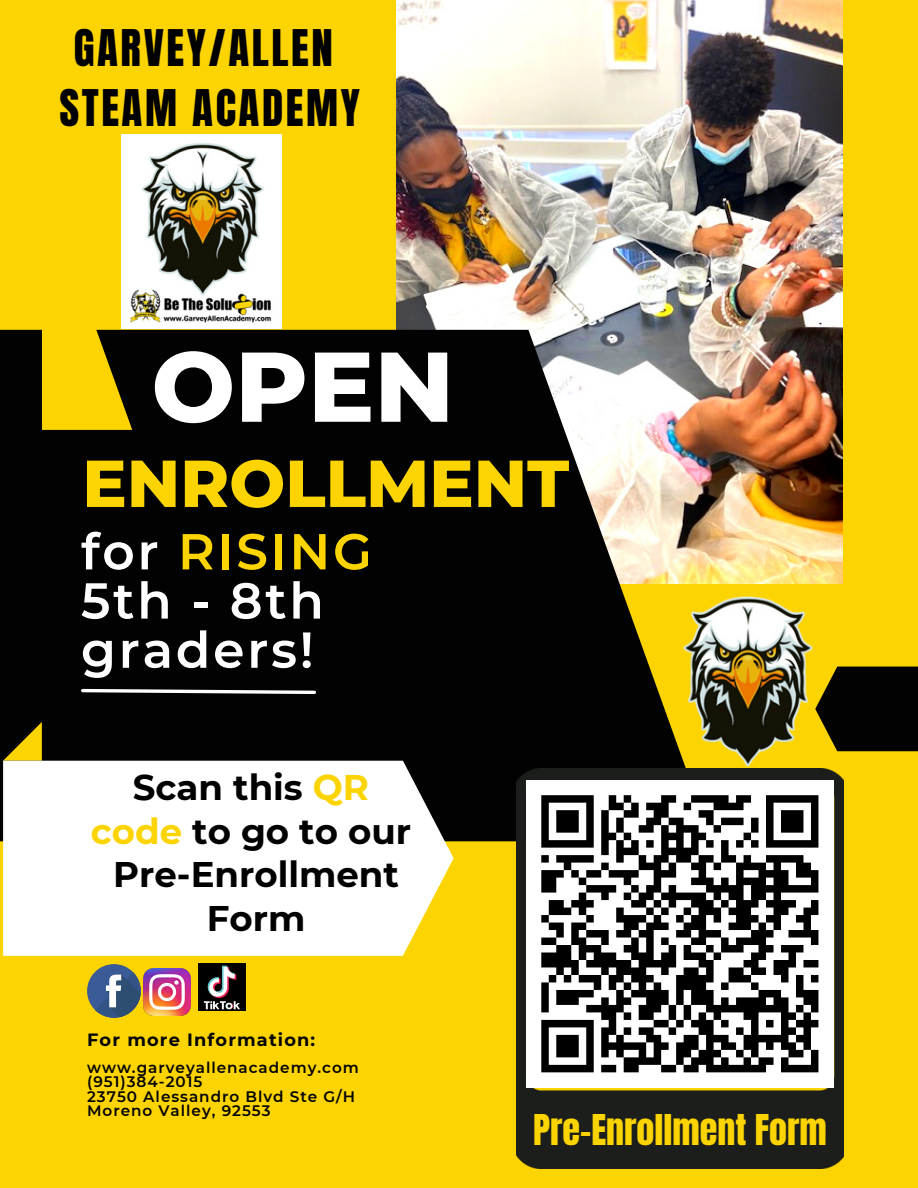
<style>
.page{position:relative;width:918px;height:1188px;background:#fcd401}
.page>*{position:absolute;margin:0;border:0;box-sizing:border-box;transform-origin:0 0}
.t1{font:800 98.85px "Montserrat";color:#fff}
.t2{font:800 66.3px "Montserrat";color:#fcd401}
.t3{font:600 50.4px "Montserrat";letter-spacing:.055em;color:#fff}
.t4{font:600 50.4px "Montserrat";letter-spacing:.055em;color:#fcd401}
.t5{font:42.9px "Anton";letter-spacing:.06em;color:#000}
.t6{font:36.15px "Anton";color:#fcd401}
.t7{font:700 35.55px/43.8px "Montserrat";color:#000;text-align:center}
.t8{font:700 17.7px "Montserrat";letter-spacing:.065em;color:#020202}
.t9{font:600 15.15px "Montserrat";letter-spacing:.065em;color:#020202}
.s1{color:#fff}
.s2{color:#fcd401}
</style>
<div class="page">
<img style="left:396px;top:0;width:447px;height:584px">
<svg style="left:0;top:330px;width:779px;height:511px;background:#2f2a20"></svg>
<svg style="left:0;top:277px;width:279px;height:209px"></svg>
<div style="left:815px;top:667px;width:103px;height:84px;background:#020202"></div>
<svg style="left:79px;top:687px;width:239px;height:9px;background:#5e5e5e"></svg>
<img style="left:517px;top:768px;width:326px;height:400px">
<div style="left:540px;top:1102px;width:277px;height:60px;background:#1c1e1c"></div>
<svg style="left:3px;top:722px;width:39px;height:39px"></svg>
<div style="left:3px;top:761px;width:451px;height:195px;background:#fff"></div>
<img style="left:143px;top:969px;width:47px;height:47px">
<div style="left:87px;top:964px;width:54px;height:54px;background:#3a5a98;border-radius:50%"></div>
<svg style="left:95px;top:972px;width:46px;height:46px"></svg>
<img style="left:680px;top:594px;width:133px;height:172px">
<img style="left:199px;top:964px;width:47px;height:47px">
<div style="left:526px;top:780px;width:307px;height:307px;background:#fff"></div>
<svg style="left:541px;top:795px;width:278px;height:278px"></svg>
<img style="left:122px;top:135px;width:159px;height:193px">
<p class="t5" style="left:74px;top:17px;width:260px">GARVEY/ALLEN</p>
<p class="t5" style="left:59px;top:77px;width:302px">STEAM ACADEMY</p>
<p class="t1" style="left:152px;top:326px;width:304px">OPEN</p>
<p class="t2" style="left:82px;top:443px;width:488px">ENROLLMENT</p>
<p class="t4" style="left:81px;top:521px;width:292px"><span class="s1">for</span> RISING</p>
<p class="t3" style="left:81px;top:570px;width:244px">5th - 8th</p>
<p class="t3" style="left:81px;top:619px;width:234px">graders!</p>
<p class="t7" style="left:133px;top:765px;width:238px">Scan this <span class="s2">QR</span></p>
<p class="t7" style="left:91px;top:809px;width:322px"><span class="s2">code</span> to go to our</p>
<p class="t7" style="left:113px;top:853px;width:287px">Pre-Enrollment<br>Form</p>
<p class="t8" style="left:87px;top:1029px;width:230px">For more Information:</p>
<p class="t9" style="left:87px;top:1058px;width:273px">www.garveyallenacademy.com</p>
<p class="t9" style="left:87px;top:1072px;width:117px">(951)384-2015</p>
<p class="t9" style="left:87px;top:1087px;width:269px">23750 Alessandro Blvd Ste G/H</p>
<p class="t9" style="left:87px;top:1102px;width:185px">Moreno Valley, 92553</p>
<p class="t6" style="left:533px;top:1103px;width:295px">Pre-Enrollment Form</p>
</div>
